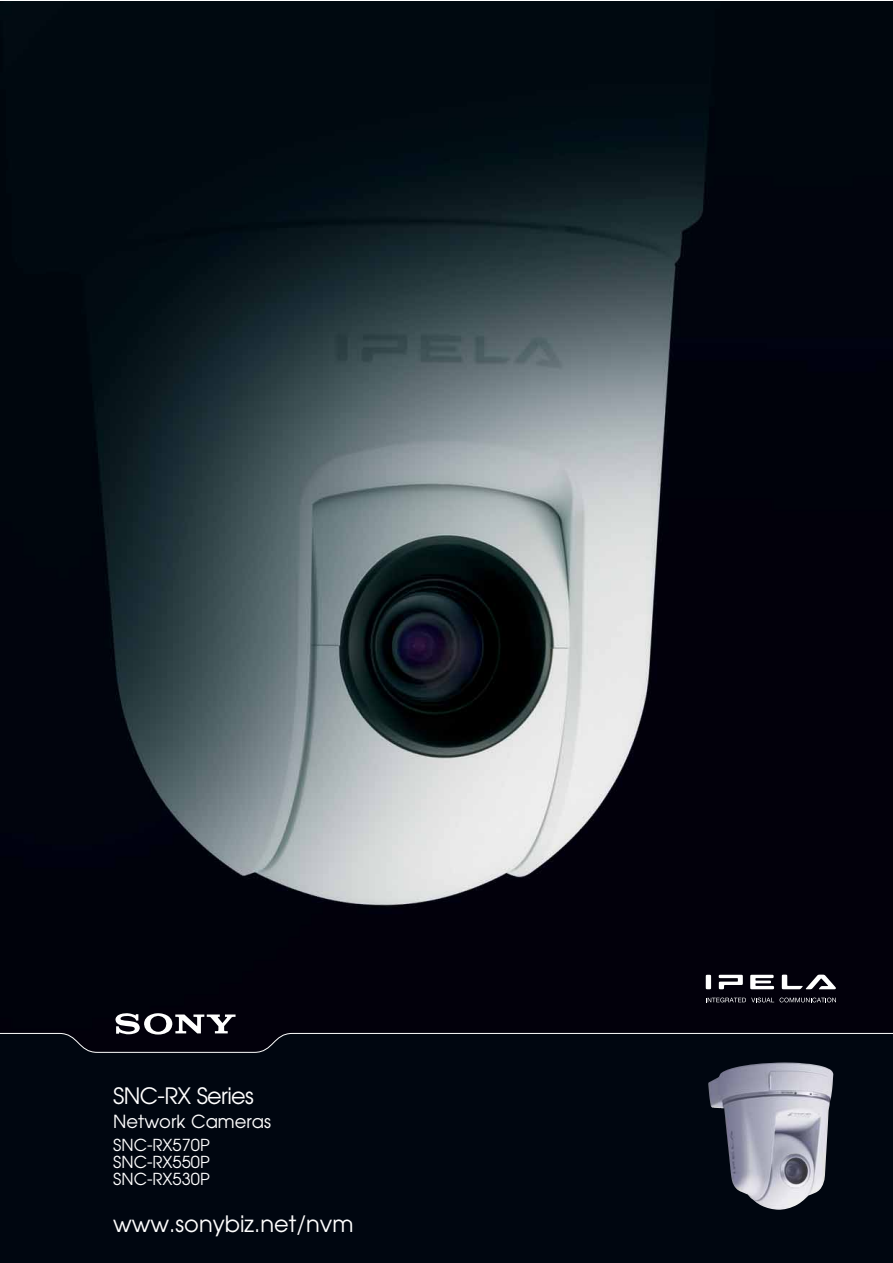
<style>
.page{position:relative;width:893px;height:1263px;background:#fff}
.page>*{position:absolute;margin:0;border:0;box-sizing:border-box;transform-origin:0 0}
.t1{font:22.5px "Avant Garde";color:#fff}
.t2{font:22.5px "Avant Garde";letter-spacing:-.03em;color:#fff}
.t3{font:18px "Avant Garde";color:#fff}
.t4{font:16.5px/17px "Avant Garde";color:#fff;text-align:justify}
</style>
<div class="page">
<svg style="left:0;top:1062px;width:1px;height:201px"></svg>
<img style="left:0;top:1px;width:892px;height:1061px">
<svg style="left:115px;top:1013px;width:121px;height:20px"></svg>
<div style="left:1px;top:1033px;width:891px;height:230px;background:#000610"></div>
<svg style="left:706px;top:975px;width:130px;height:14px"></svg>
<svg style="left:706px;top:997px;width:130px;height:5px"></svg>
<img style="left:708px;top:1062px;width:125px;height:148px">
<h1 class="t2" style="left:113px;top:1087px;width:142px">SNC-RX Series</h1>
<p class="t3" style="left:113px;top:1114px;width:159px">Network Cameras</p>
<p class="t4" style="left:113px;top:1138px;width:98px">SNC-RX570P SNC-RX550P SNC-RX530P</p>
<h1 class="t1" style="left:113px;top:1215px;width:242px">www.sonybiz.net/nvm</h1>
</div>
